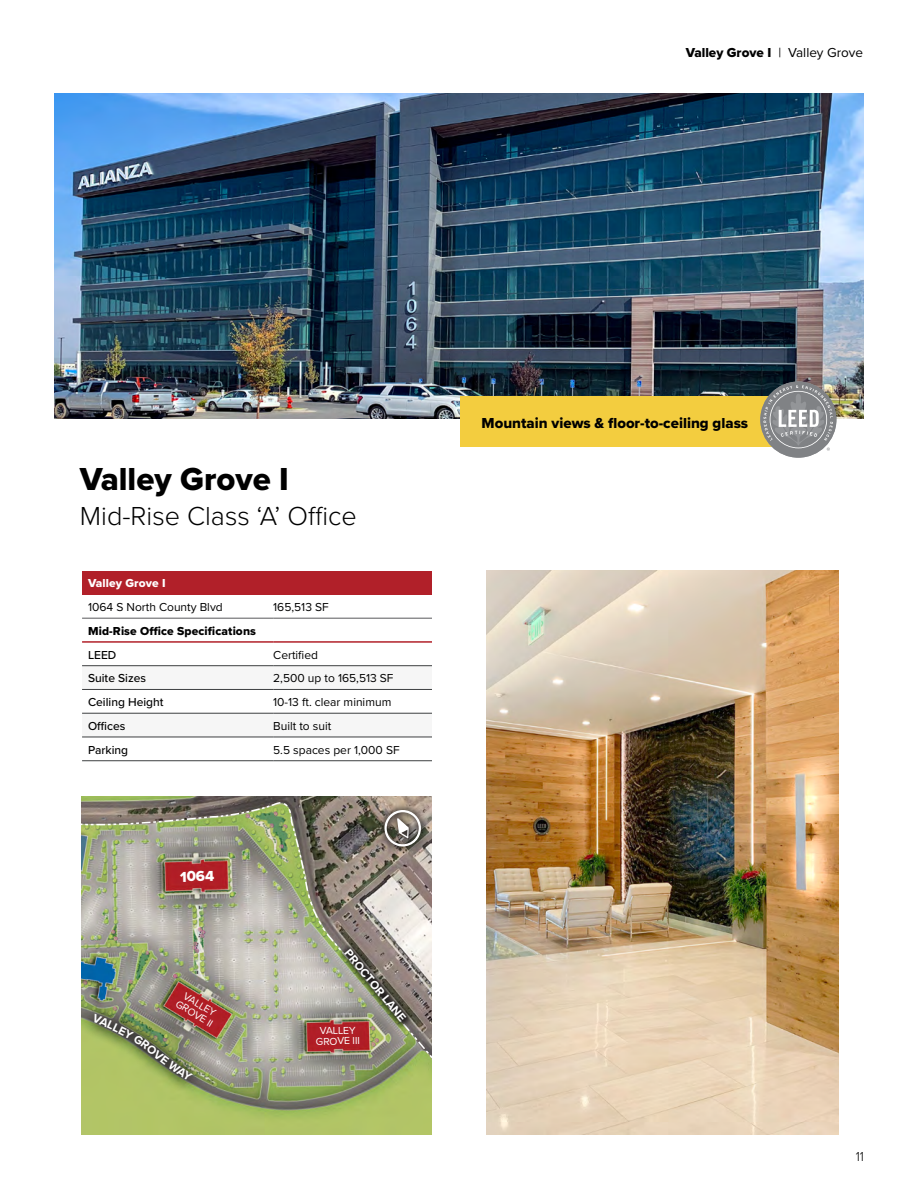
<style>
.page{position:relative;width:918px;height:1188px;background:#fff}
.page>*{position:absolute;margin:0;border:0;box-sizing:border-box;transform-origin:0 0}
.t1{font:33px "Proxima Nova Extrabld";color:#000}
.t2{font:300 27px "Proxima Nova";color:#000}
.t3{font:15px "Proxima Nova Extrabld";color:#000}
.t4{font:15px "Proxima Nova Extrabld";color:#fff}
.t5{font:13.5px "Proxima Nova Extrabld";color:#000}
.t6{font:300 13.5px "Proxima Nova";color:#000}
.t7{font:12px "Proxima Nova";color:#000}
.t8{font:500 12px "Proxima Nova";color:#000}
.t9{font:12px "Proxima Nova Extrabld";letter-spacing:.01em;color:#000}
.t10{font:700 12px "Proxima Nova";color:#fff}
.t11{font:12px "Proxima Nova Extrabld";letter-spacing:.01em;color:#fff}
.t12{font:10.5px/10.5px "Proxima Nova";color:#fff;text-align:center}
.s1{font-family:"Proxima Nova"}
</style>
<div class="page">
<div style="left:82px;top:571px;width:350px;height:23px;background:#b12029"></div>
<svg style="left:82px;top:666px;width:350px;height:71px"></svg>
<hr style="left:82px;top:689px;width:191px;height:1px;background:#3d3f41">
<hr style="left:273px;top:689px;width:159px;height:1px;background:#3d3f41">
<hr style="left:82px;top:713px;width:191px;height:1px;background:#3d3f41">
<hr style="left:273px;top:713px;width:159px;height:1px;background:#3d3f41">
<hr style="left:82px;top:760px;width:191px;height:1px;background:#3d3f41">
<hr style="left:273px;top:760px;width:159px;height:1px;background:#3d3f41">
<hr style="left:82px;top:737px;width:191px;height:1px;background:#3d3f41">
<hr style="left:273px;top:737px;width:159px;height:1px;background:#3d3f41">
<hr style="left:82px;top:665px;width:191px;height:1px;background:#3d3f41">
<hr style="left:273px;top:665px;width:159px;height:1px;background:#3d3f41">
<hr style="left:82px;top:618px;width:191px;height:1px;background:#58595b">
<hr style="left:273px;top:618px;width:159px;height:1px;background:#58595b">
<hr style="left:82px;top:641px;width:191px;height:2px;background:#b12029">
<hr style="left:273px;top:641px;width:159px;height:2px;background:#b12029">
<img style="left:54px;top:93px;width:810px;height:326px">
<img style="left:486px;top:570px;width:352px;height:564px">
<img style="left:82px;top:797px;width:350px;height:338px">
<div style="left:461px;top:397px;width:334px;height:50px;background:#f3cd3f"></div>
<svg style="left:760px;top:382px;width:76px;height:76px;background:#9d9d9b"></svg>
<img style="left:81px;top:801px;width:351px;height:331px">
<p class="t5" style="left:686px;top:43px;width:179px">Valley Grove I <span class="s1">| Valley Grove</span></p>
<h1 class="t1" style="left:80px;top:455px;width:211px">Valley Grove I</h1>
<h2 class="t2" style="left:80px;top:496px;width:278px">Mid-Rise Class ‘A’ Office</h2>
<p class="t11" style="left:88px;top:574px;width:79px">Valley Grove I</p>
<p class="t7" style="left:88px;top:598px;width:136px">1064 S North County Blvd</p>
<p class="t7" style="left:273px;top:598px;width:57px">165,513 SF</p>
<p class="t9" style="left:88px;top:622px;width:169px">Mid-Rise Office Specifications</p>
<p class="t8" style="left:88px;top:646px;width:30px">LEED</p>
<p class="t7" style="left:273px;top:646px;width:46px">Certified</p>
<p class="t8" style="left:88px;top:669px;width:59px">Suite Sizes</p>
<p class="t7" style="left:273px;top:669px;width:122px">2,500 up to 165,513 SF</p>
<p class="t8" style="left:88px;top:693px;width:77px">Ceiling Height</p>
<p class="t7" style="left:273px;top:693px;width:120px">10-13 ft. clear minimum</p>
<p class="t8" style="left:88px;top:717px;width:39px">Offices</p>
<p class="t7" style="left:273px;top:717px;width:60px">Built to suit</p>
<p class="t8" style="left:88px;top:741px;width:42px">Parking</p>
<p class="t7" style="left:273px;top:741px;width:128px">5.5 spaces per 1,000 SF</p>
<p class="t4" style="left:180px;top:865px;width:36px;rotate:-1deg">1064</p>
<p class="t12" style="left:185px;top:989px;width:43px;text-align:left;rotate:31deg">VALLEY<br>GROVE II</p>
<p class="t10" style="left:148px;top:1035px;width:33px;rotate:38deg">ROVE</p>
<p class="t10" style="left:354px;top:945px;width:91px;rotate:51deg">PROCTOR LANE</p>
<p class="t12" style="left:316px;top:1025px;width:45px;rotate:-1deg">VALLEY<br>GROVE III</p>
<p class="t3" style="left:482px;top:412px;width:268px">Mountain views &amp; floor-to-ceiling glass</p>
<p class="t6" style="left:856px;top:1146px;width:10px">11</p>
</div>
